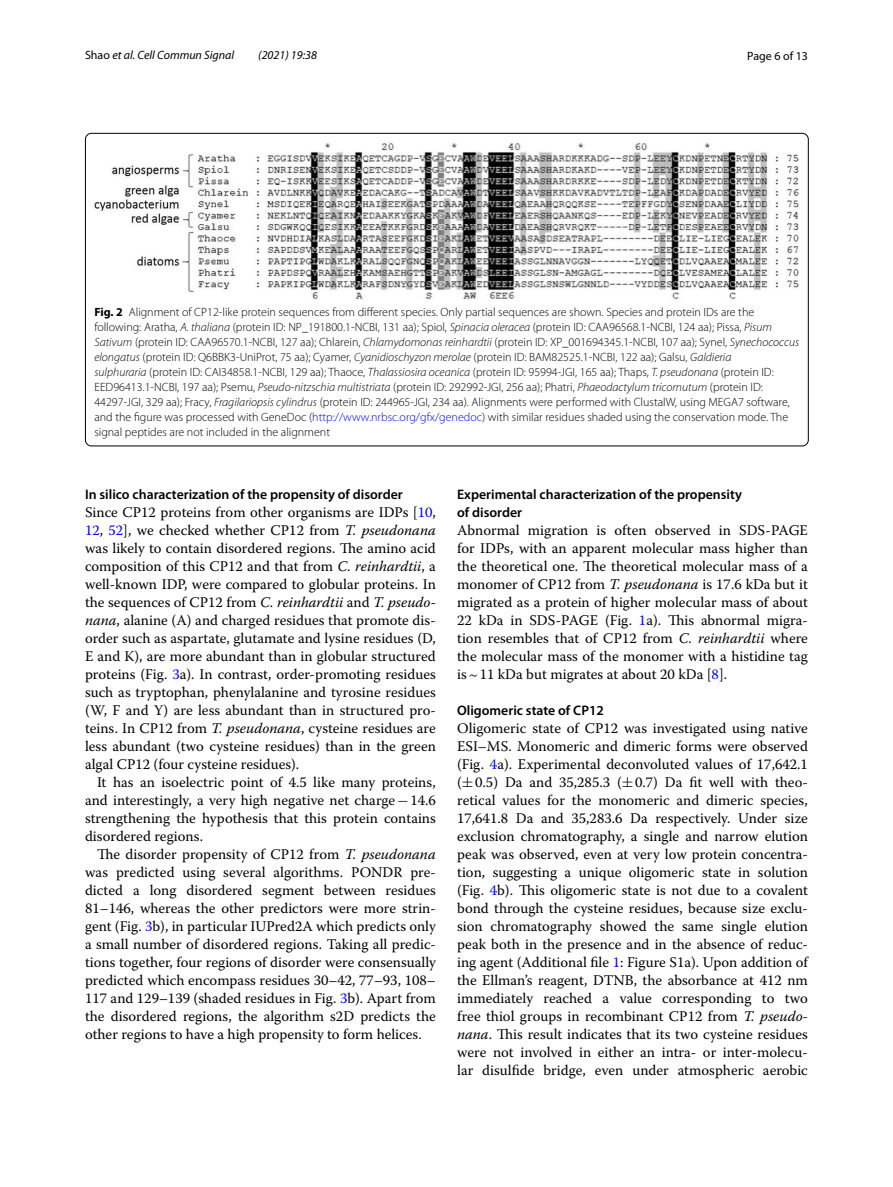
<style>
.page{position:relative;width:893px;height:1187px;background:#fff}
.page>*{position:absolute;margin:0;border:0;box-sizing:border-box;transform-origin:0 0}
.t1{font:14.7px/18px "Warnock Pro";color:#000;text-align:justify}
.t2{font:600 13.8px/18px "Myriad Pro";color:#000}
.t3{font:300 12px/15px "Myriad Pro";color:#000}
.t4{font:italic 12px "Myriad Pro";color:#000}
.t5{font:12px "Myriad Pro";color:#000}
.s1{font-style:normal}
.s2{font-weight:700}
.s3{font-style:italic}
.s4{color:#00f}
.s5{font-family:"MTSY"}
</style>
<div class="page">
<img style="left:94px;top:143px;width:705px;height:156px">
<p class="t4" style="left:85px;top:48px;width:151px"><span class="s1">Shao</span> et al. Cell Commun Signal</p>
<p class="t4" style="left:258px;top:48px;width:60px">(2021) 19:38</p>
<p class="t5" style="left:747px;top:48px;width:62px">Page 6 of 13</p>
<p class="t3" style="left:94px;top:305px;width:706px"><span class="s2">Fig. 2</span> Alignment of CP12-like protein sequences from different species. Only partial sequences are shown. Species and protein IDs are the following: Aratha, <span class="s3">A. thaliana</span> (protein ID: NP_191800.1-NCBI, 131 aa); Spiol, <span class="s3">Spinacia oleracea</span> (protein ID: CAA96568.1-NCBI, 124 aa); Pissa, <span class="s3">Pisum Sativum</span> (protein ID: CAA96570.1-NCBI, 127 aa); Chlarein, <span class="s3">Chlamydomonas reinhardtii</span> (protein ID: XP_001694345.1-NCBI, 107 aa); Synel, <span class="s3">Synechococcus elongatus</span> (protein ID: Q6BBK3-UniProt, 75 aa); Cyamer, <span class="s3">Cyanidioschyzon merolae</span> (protein ID: BAM82525.1-NCBI, 122 aa); Galsu, <span class="s3">Galdieria<br>sulphuraria</span> (protein ID: CAI34858.1-NCBI, 129 aa); Thaoce, <span class="s3">Thalassiosira oceanica</span> (protein ID: 95994-JGI, 165 aa); Thaps, <span class="s3">T. pseudonana</span> (protein ID:<br>EED96413.1-NCBI, 197 aa); Psemu, <span class="s3">Pseudo-nitzschia multistriata</span> (protein ID: 292992-JGI, 256 aa); Phatri, <span class="s3">Phaeodactylum tricornutum</span> (protein ID:<br>44297-JGI, 329 aa); Fracy, <span class="s3">Fragilariopsis cylindrus</span> (protein ID: 244965-JGI, 234 aa). Alignments were performed with ClustalW, using MEGA7 software, and the figure was processed with GeneDoc (<span class="s4">http://www.nrbsc.org/gfx/genedoc</span>) with similar residues shaded using the conservation mode. The signal peptides are not included in the alignment</p>
<p class="t2" style="left:85px;top:485px;width:319px">In silico characterization of the propensity of disorder</p>
<p class="t1" style="left:85px;top:503px;width:352px">Since CP12 proteins from other organisms are IDPs [<span class="s4">10</span>, <span class="s4">12</span>, <span class="s4">52</span>], we checked whether CP12 from <span class="s3">T. pseudonana </span>was likely to contain disordered regions. The amino acid composition of this CP12 and that from <span class="s3">C. reinhardtii</span>, a well-known IDP, were compared to globular proteins. In the sequences of CP12 from <span class="s3">C. reinhardtii</span> and <span class="s3">T. pseudo&shy;nana</span>, alanine (A) and charged residues that promote dis&shy;order such as aspartate, glutamate and lysine residues (D, E and K), are more abundant than in globular structured proteins (Fig. <span class="s4">3</span>a). In contrast, order-promoting residues such as tryptophan, phenylalanine and tyrosine residues (W, F and Y) are less abundant than in structured pro&shy;teins. In CP12 from <span class="s3">T. pseudonana</span>, cysteine residues are less abundant (two cysteine residues) than in the green algal CP12 (four cysteine residues).</p>
<p class="t1" style="left:85px;top:773px;width:352px;text-indent:12px">It has an isoelectric point of 4.5 like many proteins, and interestingly, a very high negative net charge<span class="s5">−</span>14.6 strengthening the hypothesis that this protein contains disordered regions.</p>
<p class="t1" style="left:85px;top:845px;width:352px;text-indent:12px">The disorder propensity of CP12 from <span class="s3">T. pseudonana </span>was predicted using several algorithms. PONDR pre&shy;dicted a long disordered segment between residues 81–146, whereas the other predictors were more strin&shy;gent (Fig. <span class="s4">3</span>b), in particular IUPred2A which predicts only a small number of disordered regions. Taking all predic&shy;tions together, four regions of disorder were consensually predicted which encompass residues 30–42, 77–93, 108– 117 and 129–139 (shaded residues in Fig. <span class="s4">3</span>b). Apart from the disordered regions, the algorithm s2D predicts the other regions to have a high propensity to form helices.</p>
<p class="t2" style="left:457px;top:485px;width:286px">Experimental characterization of the propensity of disorder</p>
<p class="t1" style="left:457px;top:521px;width:352px">Abnormal migration is often observed in SDS-PAGE for IDPs, with an apparent molecular mass higher than the theoretical one. The theoretical molecular mass of a monomer of CP12 from <span class="s3">T. pseudonana</span> is 17.6 kDa but it migrated as a protein of higher molecular mass of about 22 kDa in SDS-PAGE (Fig. <span class="s4">1</span>a). This abnormal migra&shy;tion resembles that of CP12 from <span class="s3">C. reinhardtii</span> where the molecular mass of the monomer with a histidine tag is~11 kDa but migrates at about 20 kDa [<span class="s4">8</span>].</p>
<p class="t2" style="left:457px;top:701px;width:148px">Oligomeric state of CP12</p>
<p class="t1" style="left:457px;top:719px;width:352px">Oligomeric state of CP12 was investigated using native ESI–MS. Monomeric and dimeric forms were observed (Fig. <span class="s4">4</span>a). Experimental deconvoluted values of 17,642.1 (<span class="s5">±</span>0.5) Da and 35,285.3 (<span class="s5">±</span>0.7) Da fit well with theo&shy;retical values for the monomeric and dimeric species, 17,641.8 Da and 35,283.6 Da respectively. Under size exclusion chromatography, a single and narrow elution peak was observed, even at very low protein concentra&shy;tion, suggesting a unique oligomeric state in solution (Fig. <span class="s4">4</span>b). This oligomeric state is not due to a covalent bond through the cysteine residues, because size exclu&shy;sion chromatography showed the same single elution peak both in the presence and in the absence of reduc&shy;ing agent (Additional file <span class="s4">1</span>: Figure S1a). Upon addition of the Ellman’s reagent, DTNB, the absorbance at 412 nm immediately reached a value corresponding to two free thiol groups in recombinant CP12 from <span class="s3">T. pseudo&shy;nana</span>. This result indicates that its two cysteine residues were not involved in either an intra- or inter-molecu&shy;lar disulfide bridge, even under atmospheric aerobic</p>
</div>
